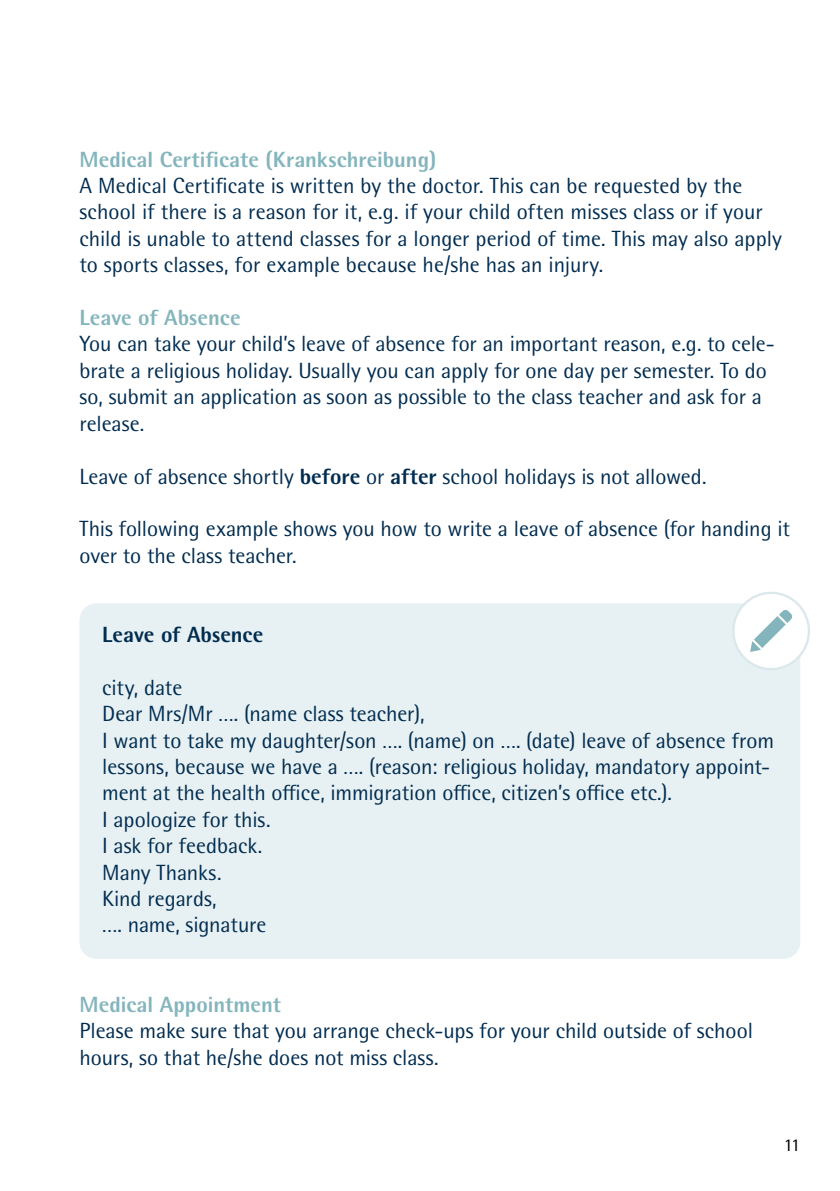
<style>
.page{position:relative;width:840px;height:1191px;background:#fff}
.page>*{position:absolute;margin:0;border:0;box-sizing:border-box;transform-origin:0 0}
.t1{font:22px/26.4px "Rotis Semi Sans";letter-spacing:-.005em;color:#002c50}
.t2{font:800 22px "Rotis Semi Sans";color:#84b5bd}
.t3{font:800 22px "Rotis Semi Sans";color:#002c50}
.t4{font:18px "Rotis Semi Sans";color:#000}
.s1{font-weight:800}
</style>
<div class="page">
<div style="left:79px;top:603px;width:720px;height:356px;background:#e7f0f2;border-radius:17px"></div>
<div style="left:732px;top:593px;width:76px;height:76px;background:#fff;border-radius:50%"></div>
<div style="left:731px;top:591px;width:78px;height:79px;border:2px solid #dae8ec;border-radius:50%"></div>
<svg style="left:750px;top:610px;width:42px;height:42px"></svg>
<p class="t2" style="left:79px;top:145px;width:358px">Medical Certificate (Krankschreibung)</p>
<p class="t1" style="left:79px;top:172px;width:703px">A Medical Certificate is written by the doctor. This can be requested by the school if there is a reason for it, e.g. if your child often misses class or if your child is unable to attend classes for a longer period of time. This may also apply to sports classes, for example because he/she has an injury.</p>
<p class="t2" style="left:79px;top:304px;width:163px">Leave of Absence</p>
<p class="t1" style="left:79px;top:331px;width:696px">You can take your child’s leave of absence for an important reason, e.g. to cele&shy;brate a religious holiday. Usually you can apply for one day per semester. To do so, submit an application as soon as possible to the class teacher and ask for a release.</p>
<p class="t1" style="left:79px;top:463px;width:628px">Leave of absence shortly <span class="s1">before</span> or <span class="s1">after</span> school holidays is not allowed.</p>
<p class="t1" style="left:79px;top:516px;width:711px">This following example shows you how to write a leave of absence (for handing it over to the class teacher.</p>
<p class="t3" style="left:102px;top:620px;width:163px">Leave of Absence</p>
<p class="t1" style="left:102px;top:674px;width:673px">city, date<br>Dear Mrs/Mr …. (name class teacher),<br>I want to take my daughter/son …. (name) on …. (date) leave of absence from lessons, because we have a …. (reason: religious holiday, mandatory appoint&shy;ment at the health office, immigration office, citizen’s office etc.).<br>I apologize for this.<br>I ask for feedback.<br>Many Thanks.<br>Kind regards,<br>…. name, signature</p>
<p class="t2" style="left:79px;top:990px;width:203px">Medical Appointment</p>
<p class="t1" style="left:79px;top:1017px;width:674px">Please make sure that you arrange check-ups for your child outside of school hours, so that he/she does not miss class.</p>
<p class="t4" style="left:783px;top:1134px;width:18px">11</p>
</div>
